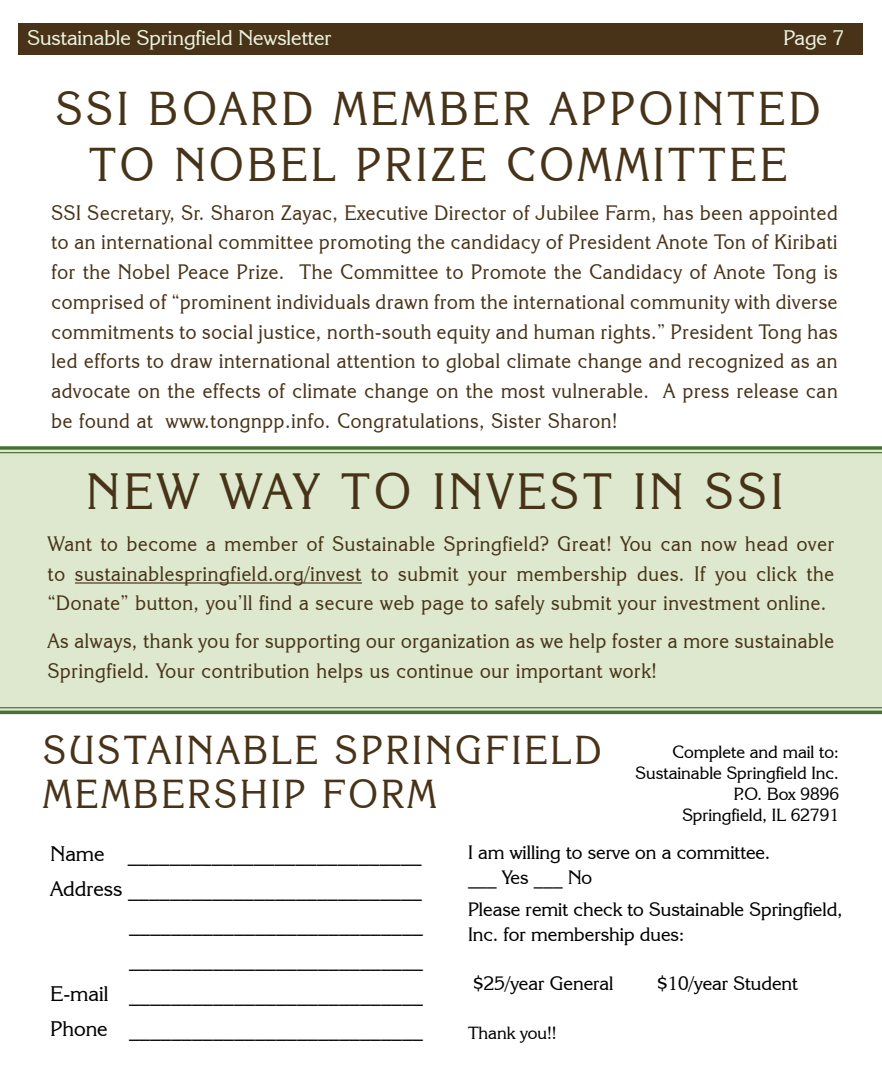
<style>
.page{position:relative;width:882px;height:1071px;background:#fff}
.page>*{position:absolute;margin:0;border:0;box-sizing:border-box;transform-origin:0 0}
.t1{font:50.75px "Korinna IT Cby BT";letter-spacing:.1em;color:#473318;scale:.92 1}
.t2{font:47.25px/56.7px "Korinna IT Cby BT";letter-spacing:.1em;color:#473318;scale:.92 1}
.t3{font:40.25px "Korinna IT Cby BT";letter-spacing:.1em;color:#483318;scale:.92 1}
.t4{font:21px "Korinna IT Cby BT";color:#000}
.t5{font:21px "Korinna IT Cby BT";color:#ebf2df}
.t6{font:20.82px/29.8px "Korinna IT Cby BT";letter-spacing:.04em;color:#483318;text-align:justify;scale:.93 1}
.t7{font:19.25px/24.5px "Korinna IT Cby BT";color:#000}
.t8{font:17.5px/21px "Korinna IT Cby BT";color:#000;text-align:right}
</style>
<div class="page">
<div style="left:19px;top:23px;width:844px;height:31px;background:#483318"></div>
<svg style="left:0;top:446px;width:882px;height:269px;background:#8da67c"></svg>
<div style="left:0;top:452px;width:882px;height:256px;background:#dde8cf"></div>
<hr style="left:75px;top:582px;width:287px;height:2px;background:#483318">
<p class="t5" style="left:27px;top:24px;width:306px">Sustainable Springfield Newsletter</p>
<p class="t5" style="left:783px;top:24px;width:62px">Page 7</p>
<h2 class="t2" style="left:90px;top:79px;width:792px;text-indent:161px">rd MEMBER APPOINTED<br>TO NOBEL PRIZE COMMITTEE</h2>
<p class="t6" style="left:51px;top:197px;width:847px">SSI Secretary, Sr. Sharon Zayac, Executive Director of Jubilee Farm, has been appointed to an international committee promoting the candidacy of President Anote Ton of Kiribati for the Nobel Peace Prize. The Committee to Promote the Candidacy of Anote Tong is comprised of “prominent individuals drawn from the international community with diverse commitments to social justice, north-south equity and human rights.” President Tong has led efforts to draw international attention to global climate change and recognized as an advocate on the effects of climate change on the most vulnerable. A press release can be found at www.tongnpp.info. Congratulations, Sister Sharon!</p>
<h2 class="t2" style="left:56px;top:79px;width:137px">SSI Boa</h2>
<h1 class="t1" style="left:87px;top:460px;width:758px">NEW WAY TO INVEST IN SSI</h1>
<p class="t6" style="left:48px;top:529px;width:847px">Want to become a member of Sustainable Springfield? Great! You can now head over to sustainablespringfield.org/invest to submit your membership dues. If you click the “Donate” button, you’ll find a secure web page to safely submit your investment online.</p>
<p class="t6" style="left:48px;top:626px;width:847px">As always, thank you for supporting our organization as we help foster a more sustainable<br>Springfield. Your contribution helps us continue our important work!</p>
<h3 class="t3" style="left:44px;top:725px;width:56px">Sustaina</h3>
<h3 class="t3" style="left:243px;top:725px;width:210px">ble Springfiel</h3>
<h3 class="t3" style="left:575px;top:725px;width:30px">d</h3>
<h3 class="t3" style="left:44px;top:769px;width:33px">mem</h3>
<h3 class="t3" style="left:134px;top:769px;width:114px">bership</h3>
<h3 class="t3" style="left:323px;top:769px;width:125px">fo rm</h3>
<p class="t4" style="left:51px;top:841px;width:373px">Name ____________________________</p>
<p class="t4" style="left:51px;top:876px;width:373px">Address ____________________________</p>
<p class="t4" style="left:129px;top:911px;width:295px">____________________________</p>
<p class="t4" style="left:129px;top:946px;width:295px">____________________________</p>
<p class="t4" style="left:51px;top:981px;width:59px">E-mail</p>
<p class="t4" style="left:129px;top:981px;width:295px">____________________________</p>
<p class="t4" style="left:51px;top:1016px;width:59px">Phone</p>
<p class="t4" style="left:129px;top:1016px;width:295px">____________________________</p>
<p class="t8" style="left:636px;top:742px;width:205px">Complete and mail to:<br>Sustainable Springfield Inc.<br>P.O. Box 9896<br>Springfield, IL 62791</p>
<p class="t7" style="left:468px;top:840px;width:304px">I am willing to serve on a committee. ___ Yes ___ No</p>
<p class="t7" style="left:468px;top:897px;width:376px">Please remit check to Sustainable Springfield,<br>Inc. for membership dues:</p>
<p class="t7" style="left:473px;top:971px;width:142px">$25/year General</p>
<p class="t7" style="left:657px;top:971px;width:142px">$10/year Student</p>
<p class="t8" style="left:468px;top:1022px;width:90px">Thank you!!</p>
</div>
